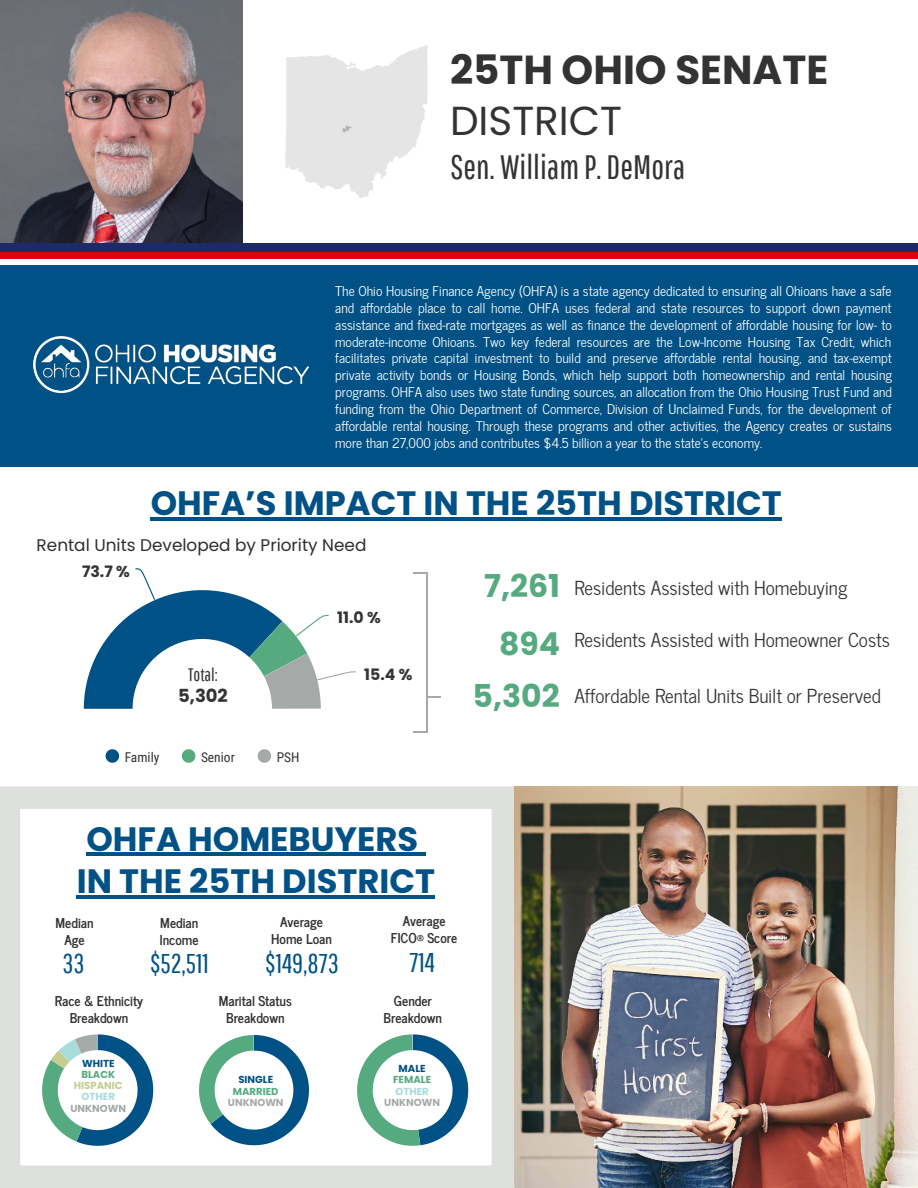
<style>
.page{position:relative;width:918px;height:1188px;background:#fff}
.page>*{position:absolute;margin:0;border:0;box-sizing:border-box;transform-origin:0 0}
.t1{font:700 40.5px "Poppins";color:#333}
.t2{font:40.5px "Poppins";color:#333}
.t3{font:700 33.75px/42.8px "Poppins";color:#005186}
.t4{font:33.75px "Pathway Gothic One";color:#333}
.t5{font:700 31.5px "Poppins";color:#56aa80}
.t6{font:27px "Pathway Gothic One";color:#005186}
.t7{font:19.2px "News Cycle";color:#333}
.t8{font:18px "Pathway Gothic One";color:#333}
.t9{font:700 18px "Poppins";color:#333}
.t10{font:16.8px "Poppins";color:#2e2f2f}
.t11{font:700 15.75px "Poppins";color:#333}
.t12{font:13.5px/16.8px "News Cycle";color:#fff;text-align:justify}
.t13{font:700 13.5px/16.8px "News Cycle";color:#333;text-align:center}
.t14{font:13.5px "Roboto Condensed";color:#333}
.t15{font:700 10.2px "Poppins";color:#a5a9a8}
.t16{font:700 10.2px "Poppins";color:#56aa80}
.t17{font:700 10.2px "Poppins";color:#005186}
.t18{font:700 10.2px "Poppins";color:#a8dcdc}
.t19{font:700 10.2px "Poppins";color:#c4cc8f}
.s1{font-family:"Poppins";font-weight:700;font-size:31.5px;color:#56aa80}
</style>
<div class="page">
<img style="left:0;top:0;width:243px;height:243px">
<div style="left:0;top:266px;width:918px;height:201px;background:#005186"></div>
<hr style="left:151px;top:517px;width:631px;height:4px;background:#005186">
<div style="left:0;top:251px;width:918px;height:8px;background:#d5060f"></div>
<div style="left:0;top:243px;width:918px;height:9px;background:#1c2a67"></div>
<img style="left:33px;top:336px;width:277px;height:58px">
<img style="left:285px;top:45px;width:143px;height:153px">
<svg style="left:0;top:786px;width:514px;height:402px"></svg>
<svg style="left:42px;top:1034px;width:111px;height:112px"></svg>
<hr style="left:86px;top:853px;width:332px;height:3px;background:#005186">
<svg style="left:418px;top:853px;width:7px;height:3px"></svg>
<hr style="left:77px;top:895px;width:358px;height:4px;background:#005186">
<svg style="left:199px;top:1035px;width:110px;height:110px"></svg>
<svg style="left:357px;top:1034px;width:111px;height:112px"></svg>
<img style="left:514px;top:786px;width:404px;height:402px">
<hr style="left:426px;top:573px;width:2px;height:159px;background:#a5a9a8">
<svg style="left:84px;top:568px;width:272px;height:141px"></svg>
<svg style="left:106px;top:749px;width:13px;height:14px"></svg>
<svg style="left:182px;top:749px;width:13px;height:14px"></svg>
<svg style="left:258px;top:749px;width:13px;height:14px"></svg>
<svg style="left:428px;top:696px;width:13px;height:1px"></svg>
<svg style="left:413px;top:573px;width:13px;height:1px"></svg>
<svg style="left:413px;top:731px;width:13px;height:1px"></svg>
<h1 class="t1" style="left:450px;top:47px;width:380px">25TH OHIO SENATE</h1>
<h1 class="t2" style="left:450px;top:97px;width:174px">DISTRICT</h1>
<h2 class="t4" style="left:450px;top:145px;width:237px">Sen. William P. DeMora</h2>
<p class="t12" style="left:335px;top:282px;width:558px">The Ohio Housing Finance Agency (OHFA) is a state agency dedicated to ensuring all Ohioans have a safe and affordable place to call home. OHFA uses federal and state resources to support down payment assistance and fixed-rate mortgages as well as finance the development of affordable housing for low- to moderate-income Ohioans. Two key federal resources are the Low-Income Housing Tax Credit, which facilitates private capital investment to build and preserve affordable rental housing, and tax-exempt private activity bonds or Housing Bonds, which help support both homeownership and rental housing programs. OHFA also uses two state funding sources, an allocation from the Ohio Housing Trust Fund and funding from the Ohio Department of Commerce, Division of Unclaimed Funds, for the development of affordable rental housing. Through these programs and other activities, the Agency creates or sustains more than 27,000 jobs and contributes $4.5 billion a year to the state’s economy.</p>
<h2 class="t3" style="left:151px;top:482px;width:633px">OHFA’S IMPACT IN THE 25TH DISTRICT</h2>
<p class="t10" style="left:37px;top:536px;width:331px">Rental Units Developed by Priority Need</p>
<p class="t11" style="left:82px;top:562px;width:49px">73.7 %</p>
<h3 class="t8" style="left:188px;top:663px;width:31px">Total:</h3>
<h3 class="t9" style="left:178px;top:685px;width:51px">5,302</h3>
<p class="t14" style="left:125px;top:747px;width:36px">Family</p>
<p class="t14" style="left:201px;top:747px;width:35px">Senior</p>
<p class="t14" style="left:277px;top:747px;width:24px">PSH</p>
<p class="t11" style="left:337px;top:609px;width:45px">11.0 %</p>
<p class="t11" style="left:364px;top:665px;width:50px">15.4 %</p>
<h3 class="t5" style="left:484px;top:568px;width:77px">7,261</h3>
<h3 class="t7" style="left:574px;top:572px;width:275px">Residents Assisted with Homebuying</h3>
<h3 class="t7" style="left:499px;top:623px;width:392px"><span class="s1">894</span> Residents Assisted with Homeowner Costs</h3>
<h3 class="t5" style="left:473px;top:677px;width:89px">5,302</h3>
<h3 class="t7" style="left:574px;top:680px;width:308px">Affordable Rental Units Built or Preserved</h3>
<h2 class="t3" style="left:77px;top:817px;width:360px">OHFA HOMEBUYERS<br>IN THE 25TH DISTRICT</h2>
<p class="t13" style="left:56px;top:913px;width:40px">Median<br>Age</p>
<h3 class="t6" style="left:62px;top:946px;width:24px">33</h3>
<p class="t13" style="left:391px;top:911px;width:68px">Average<br>FICO® Score</p>
<h3 class="t6" style="left:410px;top:945px;width:27px">714</h3>
<p class="t13" style="left:271px;top:912px;width:62px">Average<br>Home Loan</p>
<h3 class="t6" style="left:265px;top:946px;width:75px">$149,873</h3>
<p class="t13" style="left:160px;top:913px;width:40px;text-align:left">Median<br>Income</p>
<h3 class="t6" style="left:150px;top:946px;width:60px">$52,511</h3>
<p class="t13" style="left:55px;top:991px;width:90px">Race &amp; Ethnicity<br>Breakdown</p>
<p class="t13" style="left:219px;top:991px;width:75px">Marital Status<br>Breakdown</p>
<p class="t13" style="left:384px;top:991px;width:60px">Gender<br>Breakdown</p>
<p class="t17" style="left:82px;top:1057px;width:34px">WHITE</p>
<p class="t16" style="left:81px;top:1068px;width:35px">BLACK</p>
<p class="t19" style="left:74px;top:1080px;width:50px">HISPANIC</p>
<p class="t18" style="left:82px;top:1091px;width:35px">OTHER</p>
<p class="t15" style="left:70px;top:1102px;width:57px">UNKNOWN</p>
<p class="t17" style="left:238px;top:1074px;width:36px">SINGLE</p>
<p class="t16" style="left:233px;top:1085px;width:47px">MARRIED</p>
<p class="t15" style="left:228px;top:1096px;width:57px">UNKNOWN</p>
<p class="t17" style="left:399px;top:1063px;width:29px">MALE</p>
<p class="t16" style="left:393px;top:1074px;width:40px">FEMALE</p>
<p class="t18" style="left:395px;top:1085px;width:35px">OTHER</p>
<p class="t15" style="left:384px;top:1096px;width:57px">UNKNOWN</p>
</div>
